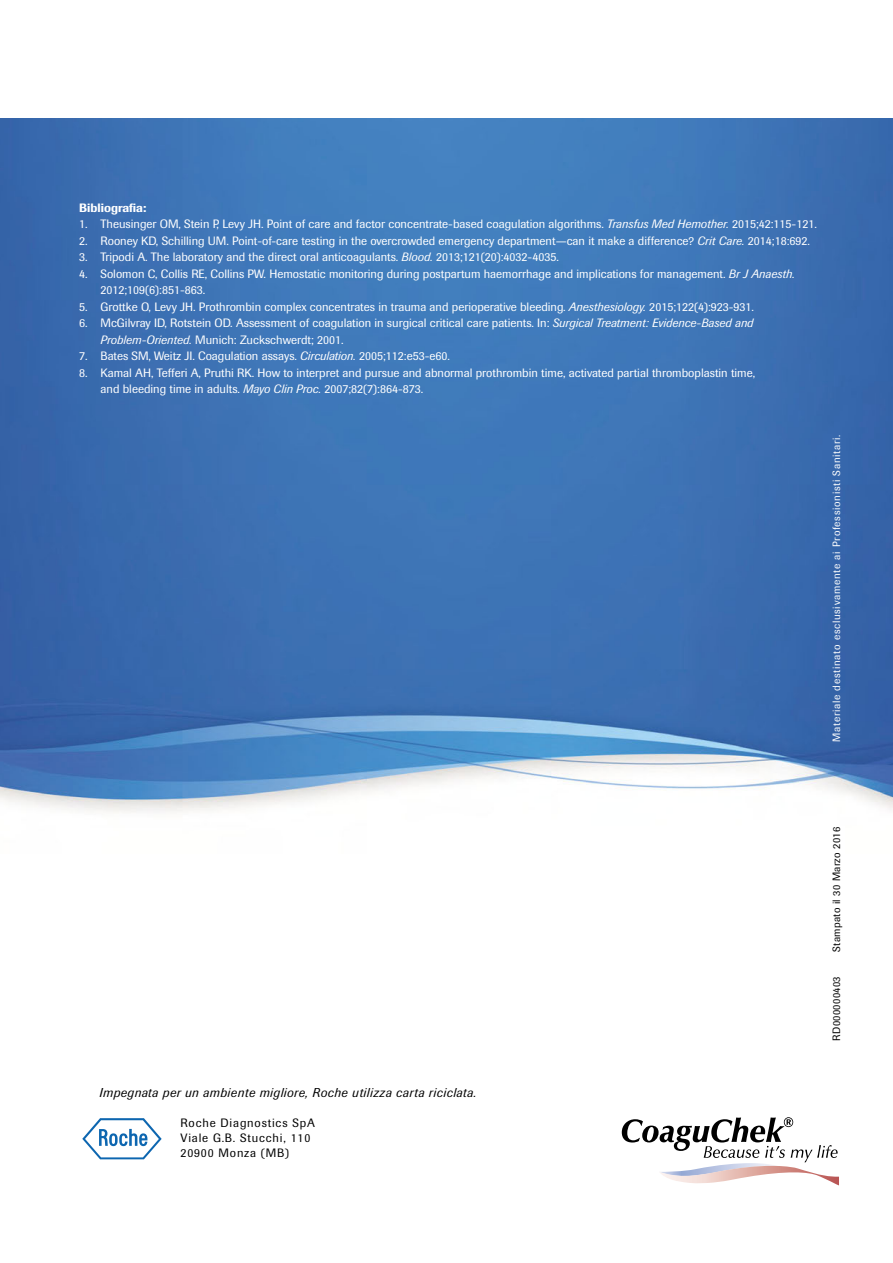
<style>
.page{position:relative;width:893px;height:1263px;background:#fff}
.page>*{position:absolute;margin:0;border:0;box-sizing:border-box;transform-origin:0 0}
.t1{font:italic 12.75px "Imago Pro";letter-spacing:.035em;color:#000}
.t2{font:12px/16.5px "Imago Pro";color:#fff}
.t3{font:12px/15px "Imago Pro";letter-spacing:.065em;color:#000}
.t4{font:500 12px "Imago Pro";color:#fff}
.t5{font:10.5px "Imago Pro";letter-spacing:.065em;color:#fff}
.t6{font:10.5px "Imago Pro";letter-spacing:.035em;color:#000}
.s1{font-style:italic}
</style>
<div class="page">
<img style="left:0;top:118px;width:892px;height:695px">
<svg style="left:621px;top:1117px;width:218px;height:68px"></svg>
<svg style="left:82px;top:1118px;width:80px;height:41px"></svg>
<p class="t4" style="left:79px;top:203px;width:68px">Bibliografia:</p>
<p class="t2" style="left:79px;top:217px;width:739px">1. Theusinger OM, Stein P, Levy JH. Point of care and factor concentrate-based coagulation algorithms. <span class="s1">Transfus Med Hemother.</span> 2015;42:115-121.</p>
<p class="t2" style="left:79px;top:233px;width:732px">2. Rooney KD, Schilling UM. Point-of-care testing in the overcrowded emergency department—can it make a difference? <span class="s1">Crit Care.</span> 2014;18:692.</p>
<p class="t2" style="left:79px;top:250px;width:481px">3. Tripodi A. The laboratory and the direct oral anticoagulants. <span class="s1">Blood.</span> 2013;121(20):4032-4035.</p>
<p class="t2" style="left:100px;top:266px;width:695px;text-indent:-21px">4. Solomon C, Collis RE, Collins PW. Hemostatic monitoring during postpartum haemorrhage and implications for management. <span class="s1">Br J Anaesth.<br></span>2012;109(6):851-863.</p>
<p class="t2" style="left:79px;top:299px;width:676px">5. Grottke O, Levy JH. Prothrombin complex concentrates in trauma and perioperative bleeding. <span class="s1">Anesthesiology.</span> 2015;122(4):923-931.</p>
<p class="t2" style="left:100px;top:316px;width:654px;text-indent:-21px">6. McGilvray ID, Rotstein OD. Assessment of coagulation in surgical critical care patients. In: <span class="s1">Surgical Treatment: Evidence-Based and<br>Problem-Oriented.</span> Munich: Zuckschwerdt; 2001.</p>
<p class="t2" style="left:79px;top:349px;width:372px">7. Bates SM, Weitz JI. Coagulation assays. <span class="s1">Circulation.</span> 2005;112:e53-e60.</p>
<p class="t2" style="left:100px;top:365px;width:656px;text-indent:-21px">8. Kamal AH, Tefferi A, Pruthi RK. How to interpret and pursue and abnormal prothrombin time, activated partial thromboplastin time, and bleeding time in adults. <span class="s1">Mayo Clin Proc.</span> 2007;82(7):864-873.</p>
<p class="t5" style="left:832px;top:742px;width:309px;rotate:-90deg">Materiale destinato esclusivamente ai Professionisti Sanitari.</p>
<p class="t1" style="left:99px;top:1088px;width:378px">Impegnata per un ambiente migliore, Roche utilizza carta riciclata.</p>
<p class="t3" style="left:180px;top:1116px;width:136px">Roche Diagnostics SpA<br>Viale G.B. Stucchi, 110<br>20900 Monza (MB)</p>
<p class="t6" style="left:832px;top:952px;width:127px;rotate:-90deg">Stampato il 30 Marzo 2016</p>
<p class="t6" style="left:832px;top:1041px;width:66px;rotate:-90deg">RD000000403</p>
</div>
